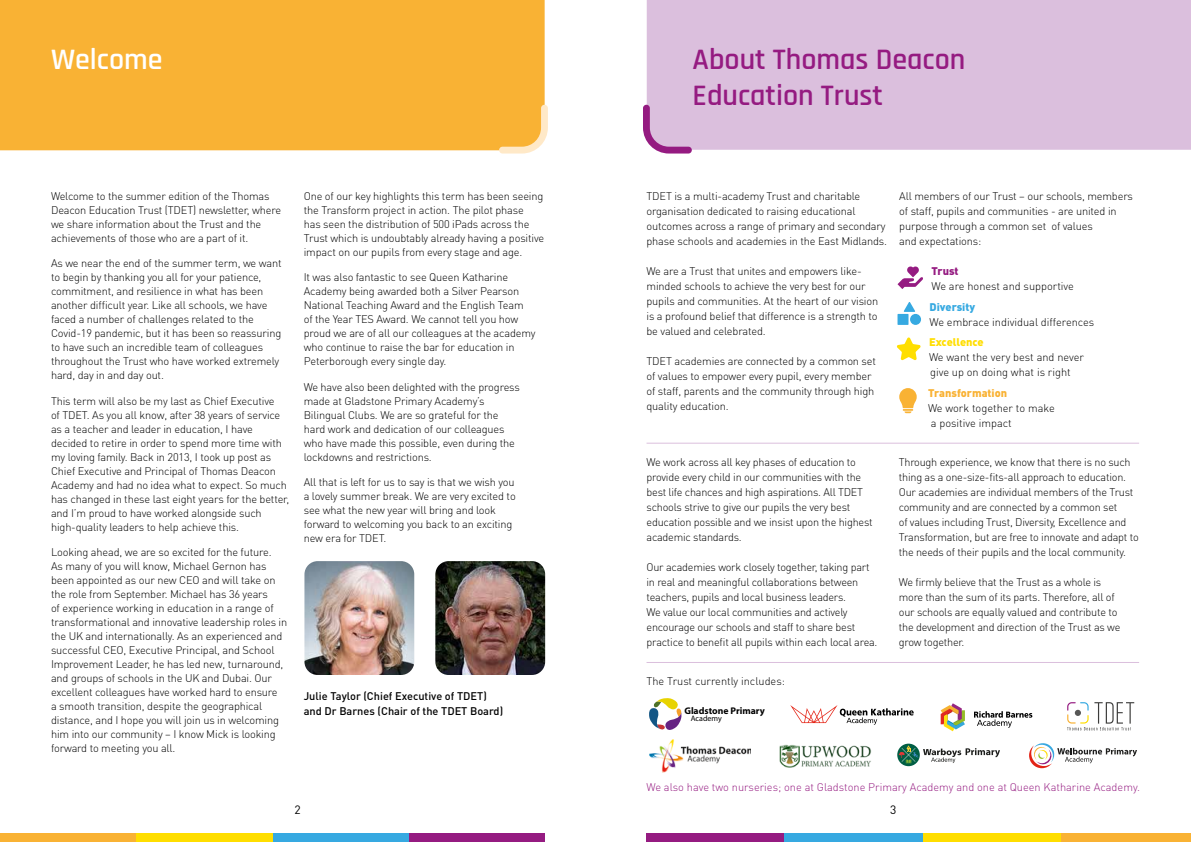
<style>
.page{position:relative;width:1191px;height:842px;background:#fff}
.page>*{position:absolute;margin:0;border:0;box-sizing:border-box;transform-origin:0 0}
.t1{font:600 30px/36px "Rajdhani";color:#951b81}
.t2{font:600 30px "Rajdhani";color:#fff}
.t3{font:12px "DIN Pro";color:#000}
.t4{font:300 11px/14px "DIN Pro";letter-spacing:-.015em;color:#000}
.t5{font:300 11px "DIN Pro";color:#951b81}
.t6{font:500 11px/15px "DIN Pro";color:#000}
.t7{font:900 11px "DIN Pro";color:#f9b234}
.t8{font:900 11px "DIN Pro";color:#ffde00}
.t9{font:900 11px "DIN Pro";color:#36a9e1}
.t10{font:900 11px "DIN Pro";letter-spacing:-.005em;color:#951b81}
.t11{font:700 9.7px "Myriad";color:#000}
.t12{font:8px "Myriad";color:#000}
</style>
<div class="page">
<div style="left:0;top:0;width:544px;height:150px;background:#f9b234"></div>
<svg style="left:499px;top:105px;width:49px;height:49px;background:#fac464"></svg>
<img style="left:304px;top:561px;width:110px;height:114px">
<img style="left:435px;top:561px;width:110px;height:114px">
<div style="left:647px;top:0;width:544px;height:150px;background:#dbbfdd"></div>
<svg style="left:896px;top:337px;width:25px;height:23px"></svg>
<svg style="left:899px;top:388px;width:17px;height:25px"></svg>
<div style="left:910px;top:314px;width:11px;height:11px;background:#36a9e1;border-radius:50%"></div>
<div style="left:897px;top:314px;width:11px;height:11px;background:#36a9e1"></div>
<svg style="left:903px;top:302px;width:12px;height:10px"></svg>
<svg style="left:897px;top:266px;width:26px;height:23px"></svg>
<svg style="left:643px;top:105px;width:49px;height:49px;background:#cd9eca"></svg>
<svg style="left:1067px;top:702px;width:67px;height:28px"></svg>
<svg style="left:790px;top:705px;width:123px;height:20px"></svg>
<img style="left:649px;top:739px;width:102px;height:33px">
<img style="left:779px;top:744px;width:93px;height:23px">
<hr style="left:646px;top:443px;width:493px;height:1px;background:#dbbfdd">
<hr style="left:646px;top:662px;width:493px;height:1px;background:#dbbfdd">
<svg style="left:1029px;top:743px;width:108px;height:25px"></svg>
<svg style="left:940px;top:703px;width:25px;height:28px"></svg>
<svg style="left:974px;top:711px;width:58px;height:17px"></svg>
<svg style="left:897px;top:744px;width:22px;height:22px"></svg>
<svg style="left:898px;top:745px;width:101px;height:18px"></svg>
<svg style="left:649px;top:698px;width:33px;height:32px"></svg>
<div style="left:646px;top:833px;width:138px;height:9px;background:#951b81"></div>
<div style="left:784px;top:833px;width:139px;height:9px;background:#36a9e1"></div>
<div style="left:923px;top:833px;width:138px;height:9px;background:#ffde00"></div>
<div style="left:1061px;top:833px;width:130px;height:9px;background:#f9b234"></div>
<div style="left:408px;top:833px;width:136px;height:9px;background:#951b81"></div>
<div style="left:272px;top:833px;width:136px;height:9px;background:#36a9e1"></div>
<div style="left:136px;top:833px;width:136px;height:9px;background:#ffde00"></div>
<div style="left:0;top:833px;width:136px;height:9px;background:#f9b234"></div>
<h1 class="t2" style="left:51px;top:42px;width:113px">Welcome</h1>
<h1 class="t1" style="left:692px;top:42px;width:274px">About Thomas Deacon<br>Education Trust</h1>
<p class="t4" style="left:51px;top:188px;width:232px">Welcome to the summer edition of the Thomas Deacon Education Trust (TDET) newsletter, where we share information about the Trust and the achievements of those who are a part of it.</p>
<p class="t4" style="left:51px;top:256px;width:232px">As we near the end of the summer term, we want to begin by thanking you all for your patience, commitment, and resilience in what has been another difficult year. Like all schools, we have faced a number of challenges related to the Covid-19 pandemic, but it has been so reassuring to have such an incredible team of colleagues throughout the Trust who have worked extremely hard, day in and day out.</p>
<p class="t4" style="left:51px;top:393px;width:240px">This term will also be my last as Chief Executive<br>of TDET. As you all know, after 38 years of service as a teacher and leader in education, I have decided to retire in order to spend more time with my loving family. Back in 2013, I took up post as Chief Executive and Principal of Thomas Deacon Academy and had no idea what to expect. So much has changed in these last eight years for the better, and I’m proud to have worked alongside such high-quality leaders to help achieve this.</p>
<p class="t4" style="left:51px;top:544px;width:238px">Looking ahead, we are so excited for the future.<br>As many of you will know, Michael Gernon has been appointed as our new CEO and will take on the role from September. Michael has 36 years<br>of experience working in education in a range of transformational and innovative leadership roles in the UK and internationally. As an experienced and successful CEO, Executive Principal, and School Improvement Leader, he has led new, turnaround, and groups of schools in the UK and Dubai. Our excellent colleagues have worked hard to ensure<br>a smooth transition, despite the geographical distance, and I hope you will join us in welcoming him into our community – I know Mick is looking forward to meeting you all.</p>
<p class="t4" style="left:304px;top:188px;width:242px">One of our key highlights this term has been seeing the Transform project in action. The pilot phase<br>has seen the distribution of 500 iPads across the Trust which is undoubtably already having a positive impact on our pupils from every stage and age.</p>
<p class="t4" style="left:304px;top:270px;width:233px">It was also fantastic to see Queen Katharine Academy being awarded both a Silver Pearson National Teaching Award and the English Team<br>of the Year TES Award. We cannot tell you how proud we are of all our colleagues at the academy who continue to raise the bar for education in Peterborough every single day.</p>
<p class="t4" style="left:304px;top:379px;width:218px">We have also been delighted with the progress made at Gladstone Primary Academy’s Bilingual Clubs. We are so grateful for the hard work and dedication of our colleagues who have made this possible, even during the lockdowns and restrictions.</p>
<p class="t4" style="left:304px;top:475px;width:213px">All that is left for us to say is that we wish you a lovely summer break. We are very excited to see what the new year will bring and look forward to welcoming you back to an exciting new era for TDET.</p>
<p class="t6" style="left:304px;top:688px;width:201px">Julie Taylor (Chief Executive of TDET) and Dr Barnes (Chair of the TDET Board)</p>
<p class="t4" style="left:646px;top:188px;width:242px;line-height:15px">TDET is a multi-academy Trust and charitable organisation dedicated to raising educational outcomes across a range of primary and secondary phase schools and academies in the East Midlands.</p>
<p class="t4" style="left:646px;top:263px;width:233px;line-height:15px">We are a Trust that unites and empowers like&shy;minded schools to achieve the very best for our pupils and communities. At the heart of our vision is a profound belief that difference is a strength to be valued and celebrated.</p>
<p class="t4" style="left:646px;top:353px;width:231px;line-height:15px">TDET academies are connected by a common set of values to empower every pupil, every member of staff, parents and the community through high quality education.</p>
<p class="t4" style="left:646px;top:454px;width:228px;line-height:15px">We work across all key phases of education to provide every child in our communities with the best life chances and high aspirations. All TDET schools strive to give our pupils the very best education possible and we insist upon the highest academic standards.</p>
<p class="t4" style="left:646px;top:559px;width:232px;line-height:15px">Our academies work closely together, taking part in real and meaningful collaborations between teachers, pupils and local business leaders.<br>We value our local communities and actively encourage our schools and staff to share best practice to benefit all pupils within each local area.</p>
<p class="t4" style="left:646px;top:674px;width:140px">The Trust currently includes:</p>
<p class="t11" style="left:684px;top:705px;width:82px">Gladstone Primary</p>
<p class="t12" style="left:691px;top:714px;width:32px">Academy</p>
<p class="t4" style="left:899px;top:188px;width:235px;line-height:15px">All members of our Trust – our schools, members of staff, pupils and communities - are united in purpose through a common set of values<br>and expectations:</p>
<p class="t10" style="left:931px;top:263px;width:29px">Trust</p>
<p class="t4" style="left:931px;top:278px;width:144px">We are honest and supportive</p>
<p class="t9" style="left:929px;top:299px;width:47px">Diversity</p>
<p class="t4" style="left:929px;top:314px;width:166px">We embrace individual differences</p>
<p class="t8" style="left:929px;top:335px;width:56px">Excellence</p>
<p class="t4" style="left:929px;top:349px;width:156px;line-height:15px">We want the very best and never give up on doing what is right</p>
<p class="t7" style="left:928px;top:385px;width:81px">Transformation</p>
<p class="t4" style="left:928px;top:400px;width:128px;line-height:15px">We work together to make a positive impact</p>
<p class="t4" style="left:898px;top:454px;width:241px;line-height:15px">Through experience, we know that there is no such thing as a one-size-fits-all approach to education.<br>Our academies are individual members of the Trust community and are connected by a common set<br>of values including Trust, Diversity, Excellence and Transformation, but are free to innovate and adapt to the needs of their pupils and the local community.</p>
<p class="t4" style="left:898px;top:574px;width:223px;line-height:15px">We firmly believe that the Trust as a whole is more than the sum of its parts. Therefore, all of our schools are equally valued and contribute to the development and direction of the Trust as we grow together.</p>
<p class="t5" style="left:646px;top:779px;width:495px">We also have two nurseries; one at Gladstone Primary Academy and one at Queen Katharine Academy.</p>
<p class="t3" style="left:295px;top:802px;width:8px">2</p>
<p class="t3" style="left:890px;top:802px;width:8px">3</p>
</div>
